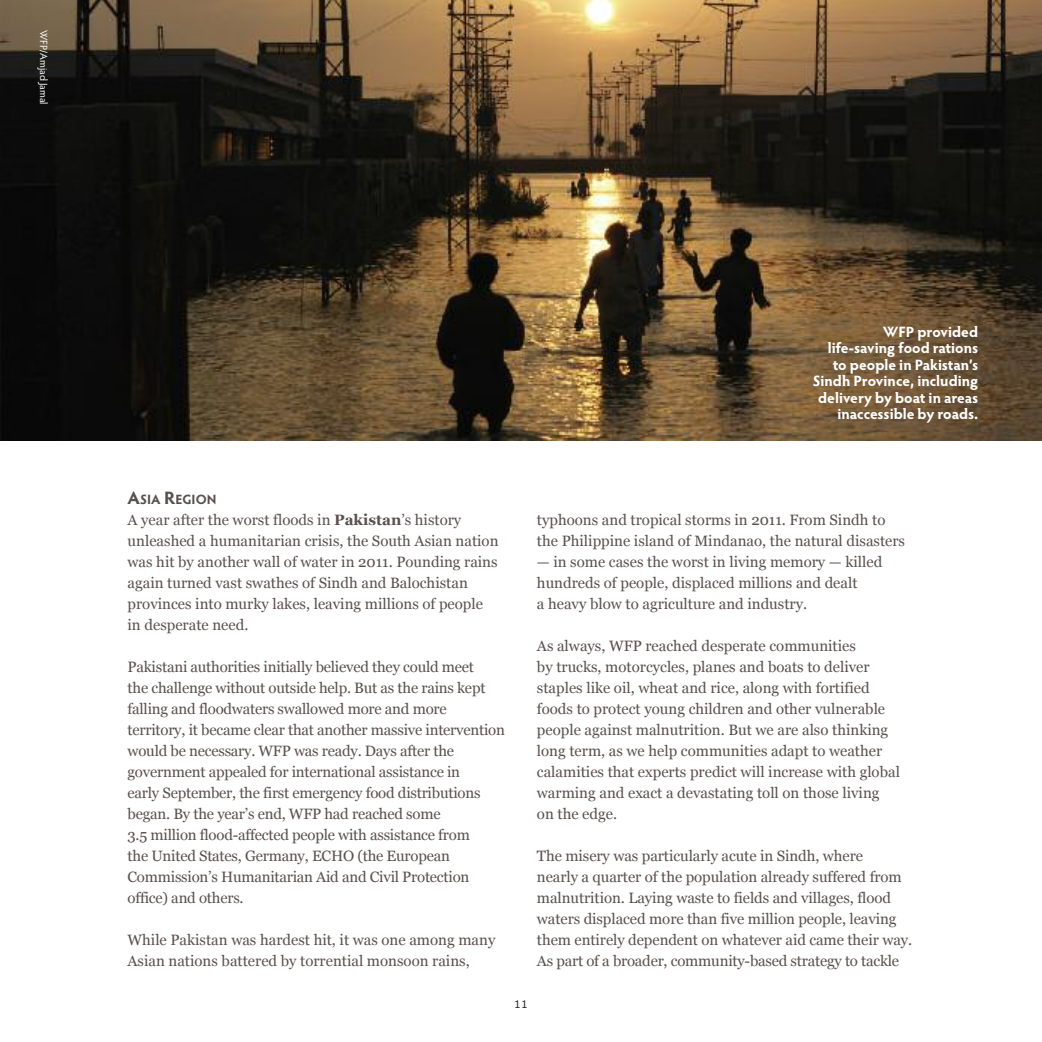
<style>
.page{position:relative;width:1042px;height:1042px;background:#fff}
.page>*{position:absolute;margin:0;border:0;box-sizing:border-box;transform-origin:0 0}
.t1{font:15px/21px "Georgia";color:#5a504e}
.t2{font:700 15px/16.5px "Hypatia Sans Pro";color:#fff;text-align:right}
.t3{font:700 13.5px "Hypatia Sans Pro";color:#5a504e}
.t4{font:10.5px "Hypatia Sans Pro";color:#fff}
.t5{font:10.5px "Verdana";color:#272627}
.s1{font-size:18px}
.s2{font-weight:700}
</style>
<div class="page">
<img style="left:0;top:0;width:1042px;height:440px">
<p class="t4" style="left:48px;top:30px;width:76px;rotate:90deg">WFP/Amjad Jamal</p>
<p class="t2" style="left:813px;top:325px;width:167px">WFP provided life-saving food rations to people in Pakistan’s<br>Sindh Province, including delivery by boat in areas inaccessible by roads.</p>
<p class="t3" style="left:128px;top:494px;width:90px"><span class="s1">A</span>SIA <span class="s1">R</span>EGION</p>
<p class="t1" style="left:128px;top:509px;width:372px">A year after the worst floods in <span class="s2">Pakistan</span>’s history unleashed a humanitarian crisis, the South Asian nation was hit by another wall of water in 2011. Pounding rains again turned vast swathes of Sindh and Balochistan provinces into murky lakes, leaving millions of people in desperate need.</p>
<p class="t1" style="left:128px;top:656px;width:379px">Pakistani authorities initially believed they could meet<br>the challenge without outside help. But as the rains kept falling and floodwaters swallowed more and more territory, it became clear that another massive intervention would be necessary. WFP was ready. Days after the government appealed for international assistance in<br>early September, the first emergency food distributions began. By the year’s end, WFP had reached some<br>3.5 million flood-affected people with assistance from<br>the United States, Germany, ECHO (the European Commission’s Humanitarian Aid and Civil Protection office) and others.</p>
<p class="t1" style="left:128px;top:929px;width:369px">While Pakistan was hardest hit, it was one among many<br>Asian nations battered by torrential monsoon rains,</p>
<p class="t1" style="left:537px;top:509px;width:370px">typhoons and tropical storms in 2011. From Sindh to the Philippine island of Mindanao, the natural disasters</p>
<p class="t1" style="left:537px;top:551px;width:347px">— in some cases the worst in living memory — killed hundreds of people, displaced millions and dealt<br>a heavy blow to agriculture and industry.</p>
<p class="t1" style="left:537px;top:635px;width:364px">As always, WFP reached desperate communities<br>by trucks, motorcycles, planes and boats to deliver staples like oil, wheat and rice, along with fortified foods to protect young children and other vulnerable people against malnutrition. But we are also thinking long term, as we help communities adapt to weather calamities that experts predict will increase with global warming and exact a devastating toll on those living on the edge.</p>
<p class="t1" style="left:537px;top:845px;width:377px">The misery was particularly acute in Sindh, where<br>nearly a quarter of the population already suffered from malnutrition. Laying waste to fields and villages, flood waters displaced more than five million people, leaving them entirely dependent on whatever aid came their way.<br>As part of a broader, community-based strategy to tackle</p>
<p class="t5" style="left:514px;top:997px;width:15px">11</p>
</div>
